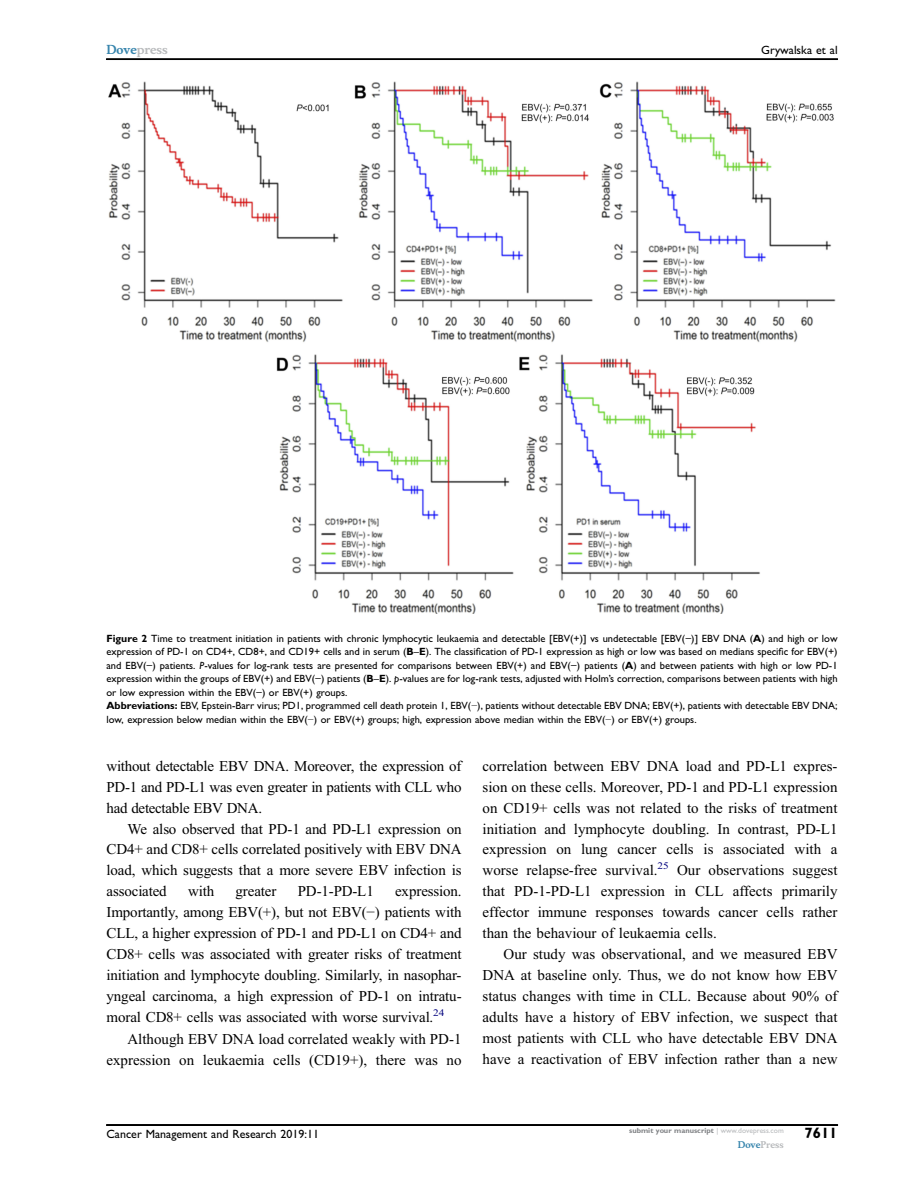
<style>
.page{position:relative;width:918px;height:1188px;background:#fff}
.page>*{position:absolute;margin:0;border:0;box-sizing:border-box;transform-origin:0 0}
.t1{font:15px/21px "Adv OT5843 c 571";color:#000;text-align:justify}
.t2{font:15px "Adv T Tdd 0 b 0455.B";color:#000}
.t3{font:12px "Adv TT96740 c 24";color:#000}
.t4{font:12px "Adv OT14 f 6 c 37 d";color:#b8babc}
.t5{font:10.5px/13.5px "Adv TT96740 c 24";color:#000}
.t6{font:9px "Adv OT14 f 6 c 37 d";color:#b8babc}
.t7{font:7.5px "Adv T Tdd 0 b 0455.B";color:#808285}
.s1{color:#3785ad}
.s2{font-family:"Adv T Tdd 0 b 0455.B"}
.s3{font-family:"Adv OT2 cba 4 af 3.B"}
.s4{font-style:inherit}
.s5{font-family:"Adv TT96740 c 24+fb"}
.s6{font-family:"Adv TT27336364.I"}
.s7{font-family:"Adv OT5843 c 571"}
.s8{font-family:"Adv TT96740 c 24";color:#b8babc}
</style>
<div class="page">
<img style="left:108px;top:82px;width:728px;height:532px">
<hr style="left:106px;top:59px;width:732px;height:1px;background:#000">
<hr style="left:106px;top:1125px;width:732px;height:1px;background:#000">
<p class="t4" style="left:106px;top:44px;width:63px"><span class="s1">Dove</span>press</p>
<p class="t3" style="left:761px;top:45px;width:78px">Grywalska et al</p>
<p class="t5" style="left:106px;top:633px;width:733px"><span class="s2">Figure 2</span> Time to treatment initiation in patients with chronic lymphocytic leukaemia and detectable [EBV(+)] vs undetectable [EBV(<span class="s3">−</span>)] EBV DNA (<span class="s2">A</span>) and high or low expression of PD-1 on CD4+, CD8+, and CD19+ cells and in serum (<span class="s2">B</span><span class="s4">–</span><span class="s2">E</span>). The classi<span class="s5">fi</span>cation of PD-1 expression as high or low was based on medians speci<span class="s5">fi</span>c for EBV(+) and EBV(<span class="s3">−</span>) patients. <span class="s6">P</span>-values for log-rank tests are presented for comparisons between EBV(+) and EBV(<span class="s3">−</span>) patients (<span class="s2">A</span>) and between patients with high or low PD-1 expression within the groups of EBV(+) and EBV(<span class="s3">−</span>) patients (<span class="s2">B</span><span class="s4">–</span><span class="s2">E</span>). <span class="s6">p</span>-values are for log-rank tests, adjusted with Holm<span class="s4">’</span>s correction, comparisons between patients with high or low expression within the EBV(<span class="s3">−</span>) or EBV(+) groups.<br><span class="s2">Abbreviations:</span> EBV, Epstein-Barr virus; PD1, programmed cell death protein 1, EBV(<span class="s7">−</span>), patients without detectable EBV DNA; EBV(+), patients with detectable EBV DNA; low, expression below median within the EBV(<span class="s7">−</span>) or EBV(+) groups; high, expression above median within the EBV(<span class="s7">−</span>) or EBV(+) groups.</p>
<p class="t1" style="left:106px;top:756px;width:357px">without detectable EBV DNA. Moreover, the expression of PD-1 and PD-L1 was even greater in patients with CLL who had detectable EBV DNA.</p>
<p class="t1" style="left:106px;top:819px;width:357px;text-indent:21px">We also observed that PD-1 and PD-L1 expression on CD4+ and CD8+ cells correlated positively with EBV DNA load, which suggests that a more severe EBV infection is associated</p>
<p class="t1" style="left:106px;top:882px;width:357px;text-indent:289px">expression.<br>Importantly, among EBV(+), but not EBV(<span class="s4">−</span>) patients with CLL, a higher expression of PD-1 and PD-L1 on CD4+ and CD8+ cells was associated with greater risks of treatment initiation and lymphocyte doubling. Similarly, in nasophar&shy;yngeal carcinoma, a high expression of PD-1 on intratu&shy;moral CD8+ cells was associated with worse survival.<sup>24</sup></p>
<p class="t1" style="left:106px;top:1029px;width:357px;text-align:right">Although EBV DNA load correlated weakly with PD-1 expression on leukaemia cells (CD19+), there was no</p>
<p class="t1" style="left:188px;top:882px;width:28px">with</p>
<p class="t1" style="left:236px;top:882px;width:42px">greater</p>
<p class="t1" style="left:298px;top:882px;width:78px">PD-1-PD-L1</p>
<p class="t1" style="left:483px;top:756px;width:357px">correlation between EBV DNA load and PD-L1 expres&shy;sion on these cells. Moreover, PD-1 and PD-L1 expression on CD19+ cells was not related to the risks of treatment initiation and lymphocyte doubling. In contrast, PD-L1 expression on lung cancer cells is associated with a worse relapse-free survival.<sup>25</sup> Our observations suggest that PD-1-PD-L1 expression in CLL affects primarily effector immune responses towards cancer cells rather than the behaviour of leukaemia cells.</p>
<p class="t1" style="left:483px;top:945px;width:357px;text-indent:21px">Our study was observational, and we measured EBV DNA at baseline only. Thus, we do not know how EBV status changes with time in CLL. Because about 90% of adults have a history of EBV infection, we suspect that most patients with CLL who have detectable EBV DNA have a reactivation of EBV infection rather than a new</p>
<p class="t3" style="left:106px;top:1130px;width:214px">Cancer Management and Research 2019:11</p>
<p class="t7" style="left:629px;top:1128px;width:156px">submit your manuscript <span class="s8">| www.dovepress.com</span></p>
<p class="t6" style="left:738px;top:1141px;width:47px"><span class="s1">Dove</span>Press</p>
<p class="t2" style="left:804px;top:1128px;width:35px">7611</p>
</div>
